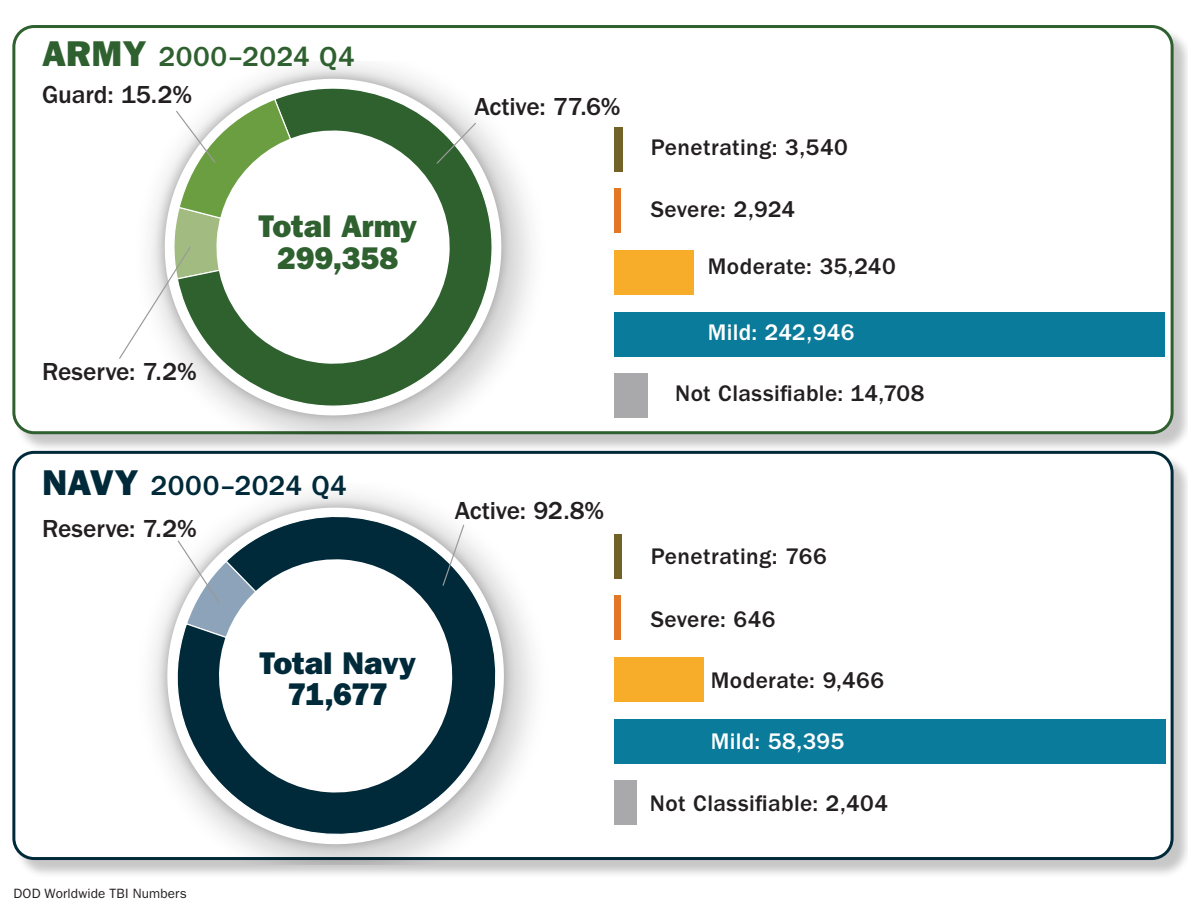
<style>
.page{position:relative;width:1188px;height:918px;background:#fff}
.page>*{position:absolute;margin:0;border:0;box-sizing:border-box;transform-origin:0 0}
.t1{font:31.5px/31.5px "ITC Franklin Gothic Std Hvy";letter-spacing:-.005em;color:#2f602f;text-align:center}
.t2{font:31.5px/31.5px "ITC Franklin Gothic Std Hvy";letter-spacing:-.015em;color:#002a3a;text-align:center}
.t3{font:500 28.5px "ITC Franklin Gothic Std";letter-spacing:.015em;color:#2f602f}
.t4{font:500 28.5px "ITC Franklin Gothic Std";letter-spacing:.015em;color:#002a3a}
.t5{font:500 25.5px "ITC Franklin Gothic Std";letter-spacing:-.005em;color:#231f20}
.t6{font:500 23.4px "ITC Franklin Gothic Std";letter-spacing:.015em;color:#231f20}
.t7{font:500 23.4px "ITC Franklin Gothic Std";letter-spacing:.015em;color:#fff}
.t8{font:13.5px "ITC Franklin Gothic Std";letter-spacing:.01em;color:#231f20}
.s1{font-family:"ITC Franklin Gothic Std Hvy";font-weight:400;font-size:36px}
</style>
<div class="page">
<div style="left:15px;top:27px;width:1173px;height:426px;background:#231f20;opacity:.25"></div>
<div style="left:14px;top:27px;width:1158px;height:406px;background:#fff;border-radius:20px"></div>
<div style="left:12px;top:25px;width:1162px;height:409px;border:3px solid #2f602f;border-radius:20px"></div>
<div style="left:15px;top:453px;width:1173px;height:426px;background:#231f20;opacity:.25"></div>
<div style="left:14px;top:452px;width:1158px;height:407px;background:#fff;border-radius:20px"></div>
<div style="left:12px;top:451px;width:1162px;height:409px;border:3px solid #002a3a;border-radius:20px"></div>
<img style="left:122px;top:184px;width:436px;height:250px">
<img style="left:150px;top:64px;width:367px;height:367px">
<svg style="left:176px;top:67px;width:339px;height:362px"></svg>
<svg style="left:212px;top:126px;width:242px;height:242px"></svg>
<svg style="left:119px;top:98px;width:216px;height:262px"></svg>
<svg style="left:435px;top:122px;width:42px;height:43px"></svg>
<div style="left:614px;top:373px;width:33px;height:45px;background:#a9a8aa"></div>
<div style="left:614px;top:312px;width:550px;height:44px;background:#0a7b9a"></div>
<div style="left:614px;top:250px;width:80px;height:45px;background:#f8ad2a"></div>
<div style="left:614px;top:188px;width:7px;height:45px;background:#e27826"></div>
<div style="left:614px;top:127px;width:8px;height:44px;background:#736227"></div>
<img style="left:125px;top:613px;width:436px;height:252px">
<img style="left:152px;top:493px;width:367px;height:366px">
<svg style="left:166px;top:500px;width:348px;height:352px"></svg>
<svg style="left:215px;top:555px;width:242px;height:242px"></svg>
<svg style="left:177px;top:539px;width:162px;height:138px"></svg>
<svg style="left:442px;top:524px;width:23px;height:63px"></svg>
<div style="left:614px;top:780px;width:23px;height:45px;background:#a9a8aa"></div>
<div style="left:614px;top:719px;width:551px;height:44px;background:#0a7b9a"></div>
<div style="left:614px;top:657px;width:90px;height:45px;background:#f8ad2a"></div>
<div style="left:614px;top:595px;width:6px;height:45px;background:#e27826"></div>
<div style="left:614px;top:534px;width:7px;height:44px;background:#736227"></div>
<p class="t3" style="left:42px;top:41px;width:314px"><span class="s1">ARMY</span> 2000–2024 Q4</p>
<p class="t5" style="left:42px;top:81px;width:152px">Guard: 15.2%</p>
<p class="t5" style="left:42px;top:358px;width:156px">Reserve: 7.2%</p>
<h1 class="t1" style="left:258px;top:211px;width:160px">Total Army<br>299,358</h1>
<p class="t4" style="left:42px;top:470px;width:306px"><span class="s1">NAVY</span> 2000–2024 Q4</p>
<p class="t5" style="left:42px;top:514px;width:156px">Reserve: 7.2%</p>
<h1 class="t2" style="left:259px;top:647px;width:158px">Total Navy<br>71,677</h1>
<p class="t8" style="left:14px;top:886px;width:175px">DOD Worldwide TBI Numbers</p>
<p class="t5" style="left:474px;top:93px;width:148px">Active: 77.6%</p>
<p class="t6" style="left:651px;top:134px;width:199px">Penetrating: 3,540</p>
<p class="t6" style="left:651px;top:196px;width:146px">Severe: 2,924</p>
<p class="t6" style="left:708px;top:254px;width:189px">Moderate: 35,240</p>
<p class="t7" style="left:708px;top:319px;width:148px">Mild: 242,946</p>
<p class="t6" style="left:675px;top:380px;width:251px">Not Classifiable: 14,708</p>
<p class="t5" style="left:455px;top:497px;width:151px">Active: 92.8%</p>
<p class="t6" style="left:651px;top:544px;width:178px">Penetrating: 766</p>
<p class="t6" style="left:651px;top:607px;width:126px">Severe: 646</p>
<p class="t6" style="left:711px;top:667px;width:175px">Moderate: 9,466</p>
<p class="t7" style="left:711px;top:729px;width:135px">Mild: 58,395</p>
<p class="t6" style="left:650px;top:790px;width:240px">Not Classifiable: 2,404</p>
</div>
